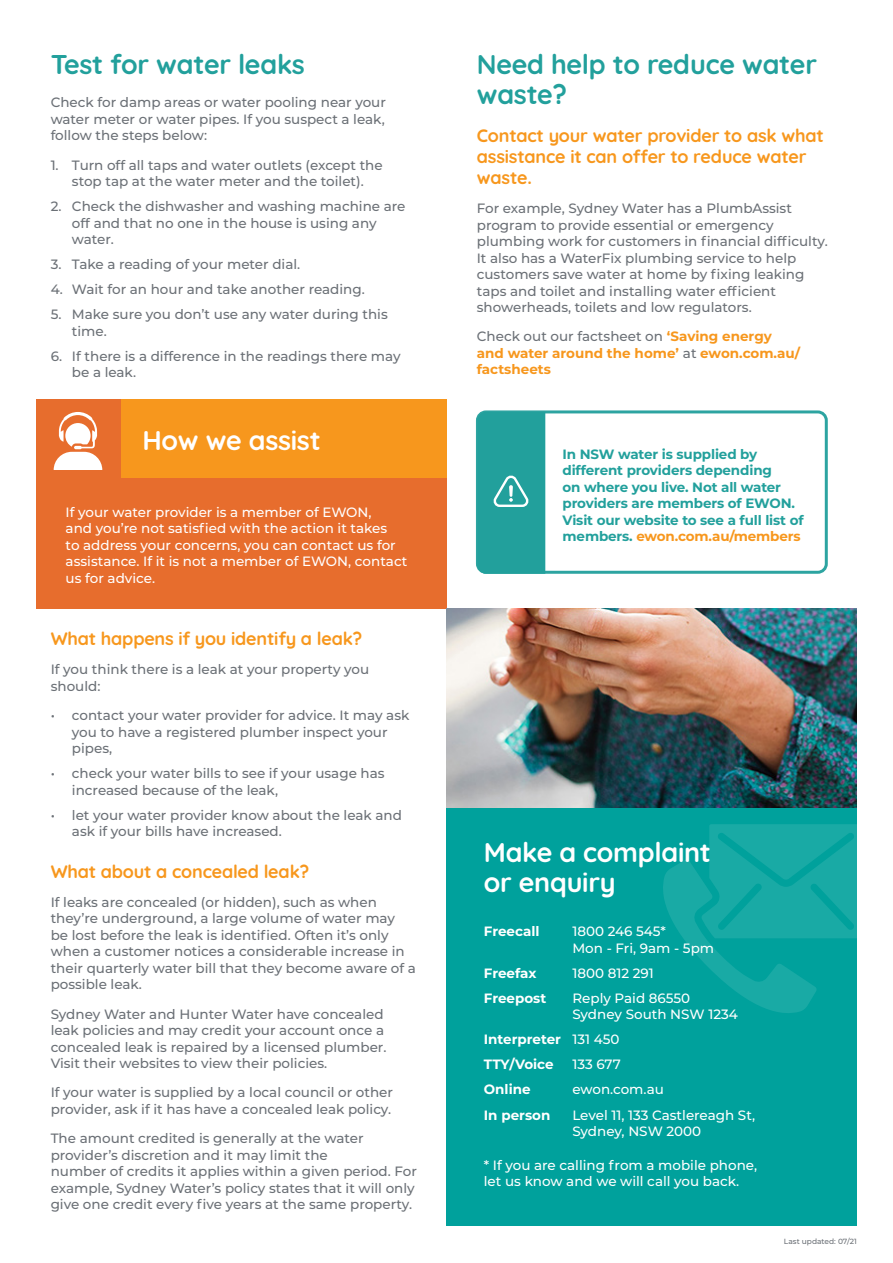
<style>
.page{position:relative;width:893px;height:1263px;background:#fff}
.page>*{position:absolute;margin:0;border:0;box-sizing:border-box;transform-origin:0 0}
._2_Teal_Heading_18pt{font:700 27px/30px "Quicksand";letter-spacing:-.01em;color:#22a09c}
._8_White_Header_-_18{font:700 27px/30px "Quicksand";letter-spacing:-.01em;color:#fff}
._3_Orange_Header_-_1{font:700 18px/21px "Quicksand";letter-spacing:-.01em;color:#f7971d}
._7_Grey_Copy{font:500 13.5px/16.5px "Montserrat";color:#6b7076}
._9_White_Copy{font:500 13.5px/16.5px "Montserrat";color:#fff}
._11_Callout_Teal{font:700 13.5px/16.5px "Montserrat";letter-spacing:-.01em;color:#22a09c}
.t1{font:700 13.5px "Montserrat";color:#fff}
.t2{font:700 13.5px/16.5px "Montserrat";color:#f7971d}
.t3{font:500 7.5px "Montserrat";color:#6b7076}
.s1{font-weight:700;color:#f7971d}
.s2{font-weight:500;color:#6b7076}
.s3{color:#f7971d}
.s4{font-weight:500}
</style>
<div class="page">
<div style="left:36px;top:399px;width:410px;height:209px;background:#e76d2d"></div>
<div style="left:446px;top:807px;width:411px;height:419px;background:#00a19c"></div>
<svg style="left:663px;top:824px;width:194px;height:189px"></svg>
<div style="left:121px;top:399px;width:325px;height:79px;background:#f7971d"></div>
<svg style="left:54px;top:412px;width:48px;height:58px"></svg>
<div style="left:476px;top:410px;width:352px;height:164px;border:3px solid #22a09c;border-radius:9px"></div>
<div style="left:477px;top:412px;width:68px;height:162px;background:#22a09c"></div>
<img style="left:446px;top:608px;width:411px;height:199px">
<p class="_2_Teal_Heading_18pt" style="left:51px;top:47px;width:256px">Test for water leaks</p>
<p class="_7_Grey_Copy" style="left:51px;top:94px;width:337px;text-align:justify">Check for damp areas or water pooling near your water meter or water pipes. If you suspect a leak, follow the steps below:</p>
<p class="_7_Grey_Copy" style="left:51px;top:156px;width:334px;text-align:center">1. Turn off all taps and water outlets (except the stop tap at the water meter and the toilet).</p>
<p class="_7_Grey_Copy" style="left:72px;top:198px;width:335px;text-indent:-21px">2. Check the dishwasher and washing machine are off and that no one in the house is using any water.</p>
<p class="_7_Grey_Copy" style="left:51px;top:256px;width:251px">3. Take a reading of your meter dial.</p>
<p class="_7_Grey_Copy" style="left:51px;top:281px;width:316px">4. Wait for an hour and take another reading.</p>
<p class="_7_Grey_Copy" style="left:72px;top:306px;width:317px;text-indent:-21px">5. Make sure you don’t use any water during this time.</p>
<p class="_7_Grey_Copy" style="left:72px;top:347px;width:330px;text-indent:-21px">6. If there is a difference in the readings there may be a leak.</p>
<p class="_8_White_Header_-_18" style="left:142px;top:423px;width:180px">How we assist</p>
<p class="_9_White_Copy" style="left:66px;top:503px;width:343px">If your water provider is a member of EWON,<br>and you’re not satisfied with the action it takes<br>to address your concerns, you can contact us for assistance. If it is not a member of EWON, contact us for advice.</p>
<p class="_3_Orange_Header_-_1" style="left:51px;top:627px;width:313px">What happens if you identify a leak?</p>
<p class="_7_Grey_Copy" style="left:51px;top:661px;width:320px">If you think there is a leak at your property you should:</p>
<p class="_7_Grey_Copy" style="left:72px;top:706px;width:339px;text-indent:-21px">• contact your water provider for advice. It may ask you to have a registered plumber inspect your pipes,</p>
<p class="_7_Grey_Copy" style="left:72px;top:764px;width:314px;text-indent:-21px">• check your water bills to see if your usage has increased because of the leak,</p>
<p class="_7_Grey_Copy" style="left:72px;top:806px;width:332px;text-indent:-21px">• let your water provider know about the leak and ask if your bills have increased.</p>
<p class="_3_Orange_Header_-_1" style="left:51px;top:859px;width:260px">What about a concealed leak?</p>
<p class="_7_Grey_Copy" style="left:51px;top:893px;width:367px">If leaks are concealed (or hidden), such as when they’re underground, a large volume of water may<br>be lost before the leak is identified. Often it’s only when a customer notices a considerable increase in their quarterly water bill that they become aware of a possible leak.</p>
<p class="_7_Grey_Copy" style="left:51px;top:1005px;width:337px">Sydney Water and Hunter Water have concealed leak policies and may credit your account once a concealed leak is repaired by a licensed plumber.<br>Visit their websites to view their policies.</p>
<p class="_7_Grey_Copy" style="left:51px;top:1084px;width:344px">If your water is supplied by a local council or other provider, ask if it has have a concealed leak policy.</p>
<p class="_7_Grey_Copy" style="left:51px;top:1129px;width:368px">The amount credited is generally at the water provider’s discretion and it may limit the<br>number of credits it applies within a given period. For example, Sydney Water’s policy states that it will only give one credit every five years at the same property.</p>
<p class="_2_Teal_Heading_18pt" style="left:477px;top:47px;width:342px">Need help to reduce water waste?</p>
<p class="_3_Orange_Header_-_1" style="left:477px;top:123px;width:349px">Contact your water provider to ask what assistance it can offer to reduce water waste.</p>
<p class="_7_Grey_Copy" style="left:477px;top:200px;width:352px">For example, Sydney Water has a PlumbAssist program to provide essential or emergency plumbing work for customers in financial difficulty.<br>It also has a WaterFix plumbing service to help customers save water at home by fixing leaking taps and toilet and installing water efficient showerheads, toilets and low regulators.</p>
<p class="_7_Grey_Copy" style="left:477px;top:328px;width:297px">Check out our factsheet on <span class="s1">‘Saving energy</span></p>
<p class="t2" style="left:477px;top:344px;width:325px">and water around the home’ <span class="s2">at</span> ewon.com.au/ factsheets</p>
<p class="_11_Callout_Teal" style="left:562px;top:445px;width:243px">In NSW water is supplied by different providers depending<br>on where you live. Not all water providers are members of EWON.<br>Visit our website to see a full list of members. <span class="s3">ewon.com.au/members</span></p>
<p class="_8_White_Header_-_18" style="left:484px;top:835px;width:229px">Make a complaint or enquiry</p>
<p class="t1" style="left:484px;top:922px;width:57px">Freecall</p>
<p class="_9_White_Copy" style="left:572px;top:923px;width:143px">1800 246 545*<br>Mon - Fri, 9am - 5pm</p>
<p class="t1" style="left:484px;top:963px;width:54px">Freefax</p>
<p class="_9_White_Copy" style="left:572px;top:964px;width:83px">1800 812 291</p>
<p class="t1" style="left:484px;top:988px;width:64px">Freepost</p>
<p class="_9_White_Copy" style="left:572px;top:989px;width:167px">Reply Paid 86550<br>Sydney South NSW 1234</p>
<p class="t1" style="left:484px;top:1030px;width:137px">Interpreter <span class="s4">131 450</span></p>
<p class="t1" style="left:484px;top:1055px;width:71px">TTY/Voice</p>
<p class="_9_White_Copy" style="left:572px;top:1056px;width:50px">133 677</p>
<p class="t1" style="left:484px;top:1080px;width:48px">Online</p>
<p class="_9_White_Copy" style="left:572px;top:1081px;width:93px">ewon.com.au</p>
<p class="t1" style="left:484px;top:1105px;width:68px">In person</p>
<p class="_9_White_Copy" style="left:572px;top:1106px;width:184px">Level 11, 133 Castlereagh St,<br>Sydney, NSW 2000</p>
<p class="_9_White_Copy" style="left:484px;top:1156px;width:275px">* If you are calling from a mobile phone, let us know and we will call you back.</p>
<p class="t3" style="left:784px;top:1236px;width:74px">Last updated: 07/21</p>
</div>
